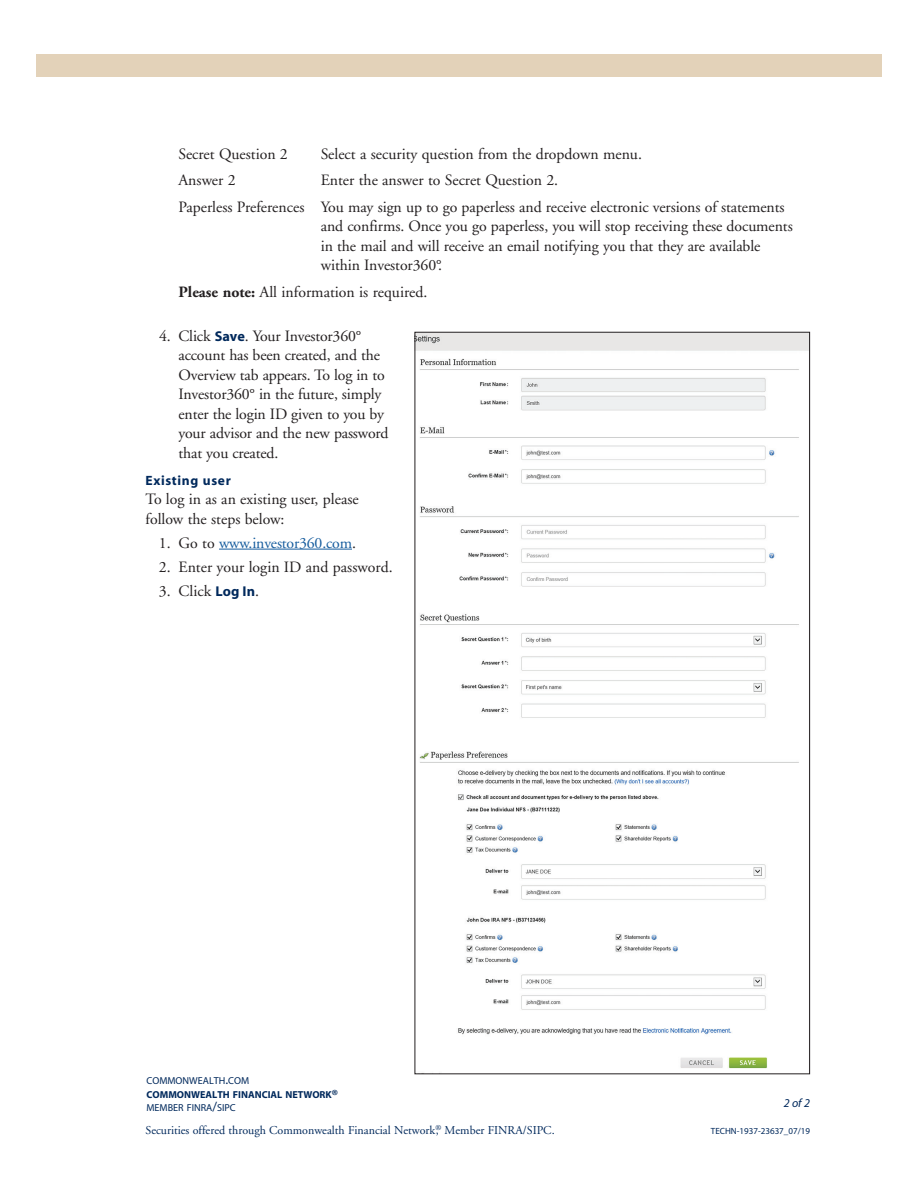
<style>
.page{position:relative;width:918px;height:1188px;background:#fff}
.page>*{position:absolute;margin:0;border:0;box-sizing:border-box;transform-origin:0 0}
.t1{font:15.75px/19.5px "Adobe Garamond";letter-spacing:-.005em;color:#231f20}
.t2{font:15.75px "Adobe Garamond";letter-spacing:-.01em;color:#175d9e}
.t3{font:700 13.5px "Myriad";letter-spacing:.05em;color:#00295c}
.t4{font:12px "Adobe Garamond";color:#00295c}
.t5{font:italic 12px "Myriad";color:#00295c}
.t6{font:10.2px/13.5px "Myriad";color:#00295c}
.t7{font:9px "Myriad";color:#00295c}
.s1{font-weight:700}
.s2{font-family:"Myriad";font-weight:700;font-size:14.25px;color:#00295c}
.s3{color:#231f20}
.s4{font-size:13.5px}
.s5{font-weight:700;font-size:12px}
</style>
<div class="page">
<div style="left:36px;top:54px;width:846px;height:22px;background:#e3d2b9"></div>
<hr style="left:219px;top:549px;width:133px;height:1px;background:#175d9e">
<img style="left:417px;top:334px;width:391px;height:735px">
<p class="t1" style="left:179px;top:144px;width:111px">Secret Question 2</p>
<p class="t1" style="left:321px;top:144px;width:323px">Select a security question from the dropdown menu.</p>
<p class="t1" style="left:179px;top:171px;width:59px">Answer 2</p>
<p class="t1" style="left:179px;top:167px;width:608px;line-height:26.7px;text-indent:142px">Enter the answer to Secret Question 2.<br>Paperless Preferences You may sign up to go paperless and receive electronic versions of statements</p>
<p class="t1" style="left:321px;top:217px;width:474px">and confirms. Once you go paperless, you will stop receiving these documents in the mail and will receive an email notifying you that they are available within Investor360°.</p>
<p class="t1" style="left:179px;top:283px;width:250px"><span class="s1">Please note:</span> All information is required.</p>
<p class="t1" style="left:179px;top:326px;width:211px;text-indent:-20px">4. Click <span class="s2">Save</span>. Your Investor360° account has been created, and the<br>Overview tab appears. To log in to<br>Investor360° in the future, simply enter the login ID given to you by your advisor and the new password that you created.</p>
<p class="t3" style="left:146px;top:473px;width:87px">Existing user</p>
<p class="t1" style="left:146px;top:490px;width:215px">To log in as an existing user, please follow the steps below:</p>
<p class="t2" style="left:159px;top:534px;width:198px"><span class="s3">1. Go to</span> www.investor360.com<span class="s3">.</span></p>
<p class="t1" style="left:159px;top:557px;width:235px">2. Enter your login ID and password.</p>
<p class="t1" style="left:159px;top:581px;width:101px">3. Click <span class="s2">Log In</span>.</p>
<p class="t6" style="left:146px;top:1075px;width:193px">COMMONWEALTH<span class="s4">.</span>COM<br><span class="s1">COMMONWEALTH FINANCIAL NETWORK</span><span class="s5">®<br></span>MEMBER FINRA<span class="s4">/</span>SIPC</p>
<p class="t4" style="left:146px;top:1124px;width:411px">Securities offered through Commonwealth Financial Network,<sup>®</sup> Member FINRA/SIPC.</p>
<p class="t5" style="left:784px;top:1097px;width:28px">2 of 2</p>
<p class="t7" style="left:711px;top:1127px;width:101px">TECHN-1937-23637_07/19</p>
</div>
